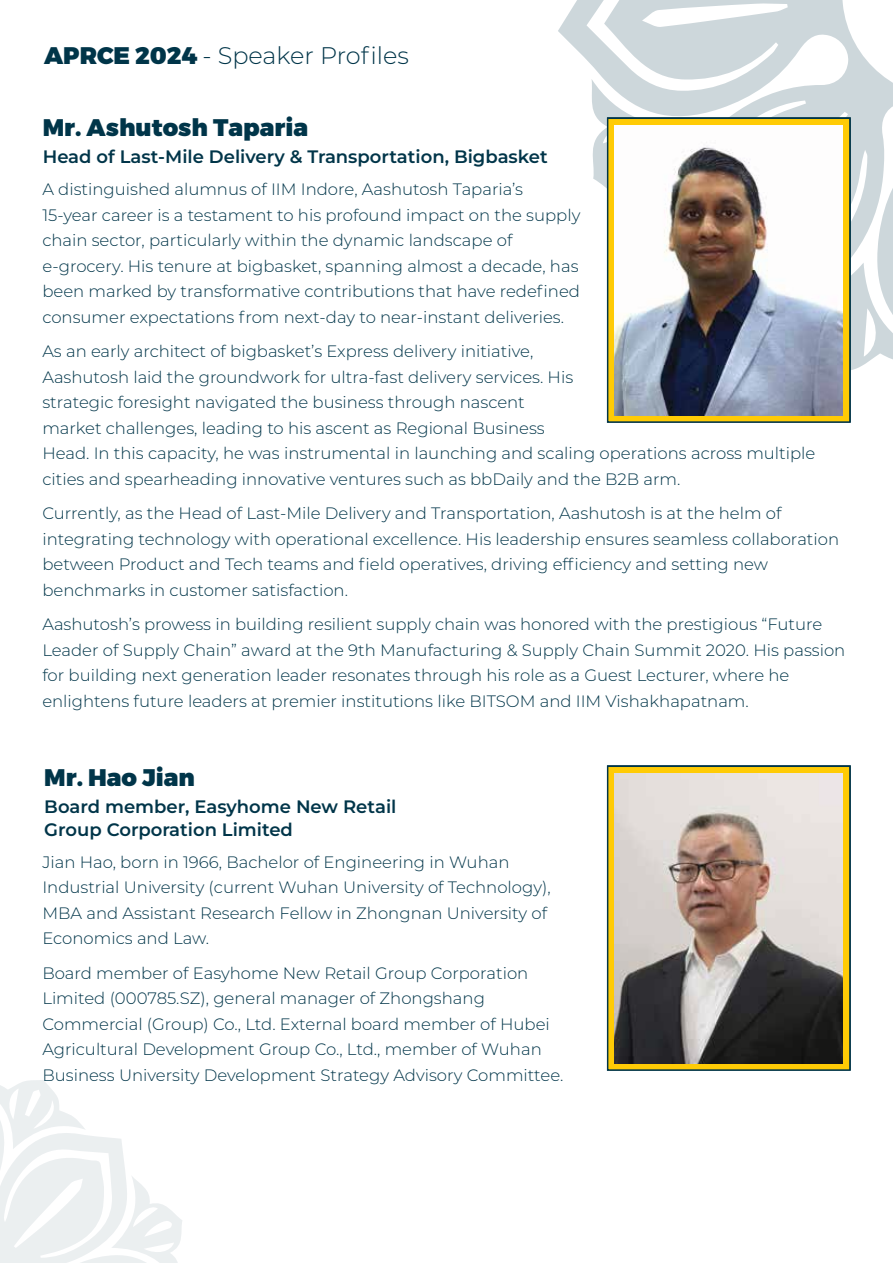
<style>
.page{position:relative;width:893px;height:1263px;background:#fff}
.page>*{position:absolute;margin:0;border:0;box-sizing:border-box;transform-origin:0 0}
.t1{font:900 24px "Montserrat";color:#003549}
.t2{font:300 24px "Montserrat";color:#003549}
.t3{font:600 18px/22.5px "Montserrat";color:#003549}
.t4{font:300 16.5px/25.5px "Montserrat";color:#003549}
.s1{font-weight:900}
</style>
<div class="page">
<svg style="left:558px;top:0;width:335px;height:382px"></svg>
<svg style="left:585px;top:79px;width:113px;height:161px"></svg>
<svg style="left:851px;top:263px;width:42px;height:110px"></svg>
<svg style="left:0;top:1080px;width:182px;height:183px"></svg>
<div style="left:607px;top:118px;width:244px;height:305px;background:#ffcb05;border:2px solid #003549"></div>
<img style="left:615px;top:125px;width:228px;height:290px">
<div style="left:607px;top:765px;width:244px;height:306px;background:#ffcb05;border:2px solid #003549"></div>
<img style="left:615px;top:773px;width:228px;height:290px">
<h1 class="t2" style="left:44px;top:39px;width:366px"><span class="s1">APRCE 2024</span> - Speaker Profiles</h1>
<h1 class="t1" style="left:43px;top:113px;width:267px">Mr. Ashutosh Taparia</h1>
<p class="t3" style="left:43px;top:145px;width:506px">Head of Last-Mile Delivery &amp; Transportation, Bigbasket</p>
<p class="t4" style="left:42px;top:176px;width:540px">A distinguished alumnus of IIM Indore, Aashutosh Taparia’s 15-year career is a testament to his profound impact on the supply chain sector, particularly within the dynamic landscape of e-grocery. His tenure at bigbasket, spanning almost a decade, has been marked by transformative contributions that have redefined consumer expectations from next-day to near-instant deliveries.</p>
<p class="t4" style="left:42px;top:338px;width:774px">As an early architect of bigbasket’s Express delivery initiative,<br>Aashutosh laid the groundwork for ultra-fast delivery services. His<br>strategic foresight navigated the business through nascent<br>market challenges, leading to his ascent as Regional Business<br>Head. In this capacity, he was instrumental in launching and scaling operations across multiple cities and spearheading innovative ventures such as bbDaily and the B2B arm.</p>
<p class="t4" style="left:42px;top:500px;width:798px">Currently, as the Head of Last-Mile Delivery and Transportation, Aashutosh is at the helm of integrating technology with operational excellence. His leadership ensures seamless collaboration between Product and Tech teams and field operatives, driving efficiency and setting new benchmarks in customer satisfaction.</p>
<p class="t4" style="left:42px;top:611px;width:804px">Aashutosh’s prowess in building resilient supply chain was honored with the prestigious “Future Leader of Supply Chain” award at the 9th Manufacturing &amp; Supply Chain Summit 2020. His passion for building next generation leader resonates through his role as a Guest Lecturer, where he enlightens future leaders at premier institutions like BITSOM and IIM Vishakhapatnam.</p>
<h1 class="t1" style="left:44px;top:763px;width:152px">Mr. Hao Jian</h1>
<p class="t3" style="left:44px;top:795px;width:354px">Board member, Easyhome New Retail<br>Group Corporation Limited</p>
<p class="t4" style="left:42px;top:848px;width:510px">Jian Hao, born in 1966, Bachelor of Engineering in Wuhan Industrial University (current Wuhan University of Technology), MBA and Assistant Research Fellow in Zhongnan University of Economics and Law.</p>
<p class="t4" style="left:42px;top:959px;width:523px">Board member of Easyhome New Retail Group Corporation Limited (000785.SZ), general manager of Zhongshang Commercial (Group) Co., Ltd. External board member of Hubei Agricultural Development Group Co., Ltd., member of Wuhan Business University Development Strategy Advisory Committee.</p>
</div>
